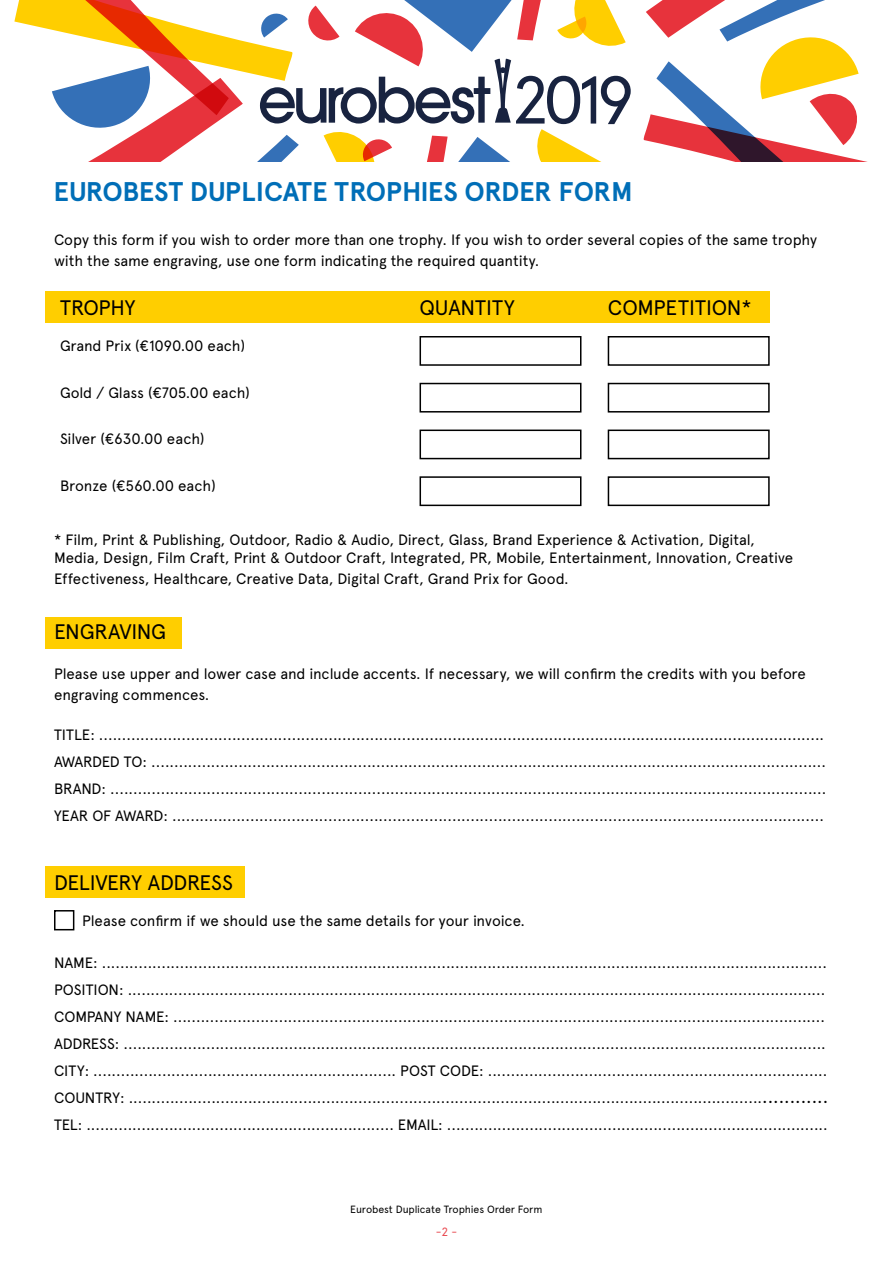
<style>
.page{position:relative;width:893px;height:1263px;background:#fff}
.page>*{position:absolute;margin:0;border:0;box-sizing:border-box;transform-origin:0 0}
.t1{font:67.5px "Apercu";color:#182340}
.t2{font:700 27px "Apercu";letter-spacing:-.015em;color:#006eb7}
.t3{font:21px "Apercu";letter-spacing:-.01em;color:#000}
.t4{font:15px/27px "Apercu";letter-spacing:-.01em;color:#000}
.t5{font:12px "Apercu";color:#e94b52}
.t6{font:10.5px "Apercu";letter-spacing:-.015em;color:#000}
.s1{font-size:18px}
</style>
<div class="page">
<svg style="left:644px;top:1px;width:219px;height:160px"></svg>
<svg style="left:14px;top:1px;width:612px;height:160px"></svg>
<div style="left:45px;top:617px;width:137px;height:31px;background:#ffce00"></div>
<div style="left:45px;top:866px;width:200px;height:32px;background:#ffce00"></div>
<div style="left:45px;top:291px;width:725px;height:32px;background:#ffce00"></div>
<div style="left:420px;top:336px;width:161px;height:30px;border:2px solid #000"></div>
<div style="left:608px;top:336px;width:162px;height:30px;border:2px solid #000"></div>
<div style="left:420px;top:383px;width:161px;height:29px;border:2px solid #000"></div>
<div style="left:608px;top:383px;width:162px;height:29px;border:2px solid #000"></div>
<div style="left:420px;top:430px;width:161px;height:29px;border:2px solid #000"></div>
<div style="left:608px;top:430px;width:162px;height:29px;border:2px solid #000"></div>
<div style="left:420px;top:476px;width:161px;height:30px;border:2px solid #000"></div>
<div style="left:608px;top:476px;width:162px;height:30px;border:2px solid #000"></div>
<div style="left:54px;top:910px;width:20px;height:20px;border:2px solid #000"></div>
<h1 class="t1" style="left:511px;top:59px;width:125px">2019</h1>
<h2 class="t2" style="left:54px;top:175px;width:581px">EUROBEST DUPLICATE TROPHIES ORDER FORM</h2>
<p class="t4" style="left:54px;top:228px;width:765px;line-height:21.6px">Copy this form if you wish to order more than one trophy. If you wish to order several copies of the same trophy with the same engraving, use one form indicating the required quantity.</p>
<h3 class="t3" style="left:60px;top:295px;width:77px">TROPHY</h3>
<h3 class="t3" style="left:419px;top:295px;width:97px">QUANTITY</h3>
<h3 class="t3" style="left:608px;top:295px;width:146px">COMPETITION*</h3>
<p class="t4" style="left:60px;top:332px;width:187px">Grand Prix (€1090.00 each)</p>
<p class="t4" style="left:60px;top:379px;width:192px">Gold / Glass (€705.00 each)</p>
<p class="t4" style="left:60px;top:426px;width:146px">Silver (€630.00 each)</p>
<p class="t4" style="left:60px;top:472px;width:157px">Bronze (€560.00 each)</p>
<p class="t4" style="left:54px;top:530px;width:741px;line-height:18px">* Film, Print &amp; Publishing, Outdoor, Radio &amp; Audio, Direct, Glass, Brand Experience &amp; Activation, Digital,<br>Media, Design, Film Craft, Print &amp; Outdoor Craft, Integrated, PR, Mobile, Entertainment, Innovation, Creative</p>
<p class="t4" style="left:54px;top:565px;width:516px">Effectiveness, Healthcare, Creative Data, Digital Craft, Grand Prix for Good.</p>
<h3 class="t3" style="left:54px;top:619px;width:114px">ENGRAVING</h3>
<p class="t4" style="left:54px;top:662px;width:753px;line-height:21.6px">Please use upper and lower case and include accents. If necessary, we will confirm the credits with you before engraving commences.</p>
<p class="t4" style="left:54px;top:721px;width:774px">TITLE: ..............................................................................................................................................................<br>AWARDED TO: ...................................................................................................................................................<br>BRAND: ............................................................................................................................................................<br>YEAR OF AWARD: ..............................................................................................................................................</p>
<h3 class="t3" style="left:54px;top:870px;width:181px">DELIVERY ADDRESS</h3>
<p class="t4" style="left:82px;top:907px;width:444px">Please confirm if we should use the same details for your invoice.</p>
<p class="t4" style="left:54px;top:949px;width:776px">NAME: ..............................................................................................................................................................<br>POSITION: ........................................................................................................................................................<br>COMPANY NAME: ..............................................................................................................................................<br>ADDRESS: .........................................................................................................................................................<br>CITY: .................................................................. POST CODE: ..........................................................................<br>COUNTRY: ..........................................................................................................................................<span class="s1">............<br></span>TEL: ................................................................... EMAIL: ...................................................................................</p>
<p class="t6" style="left:350px;top:1203px;width:194px">Eurobest Duplicate Trophies Order Form</p>
<p class="t5" style="left:436px;top:1224px;width:23px">-2 -</p>
</div>
